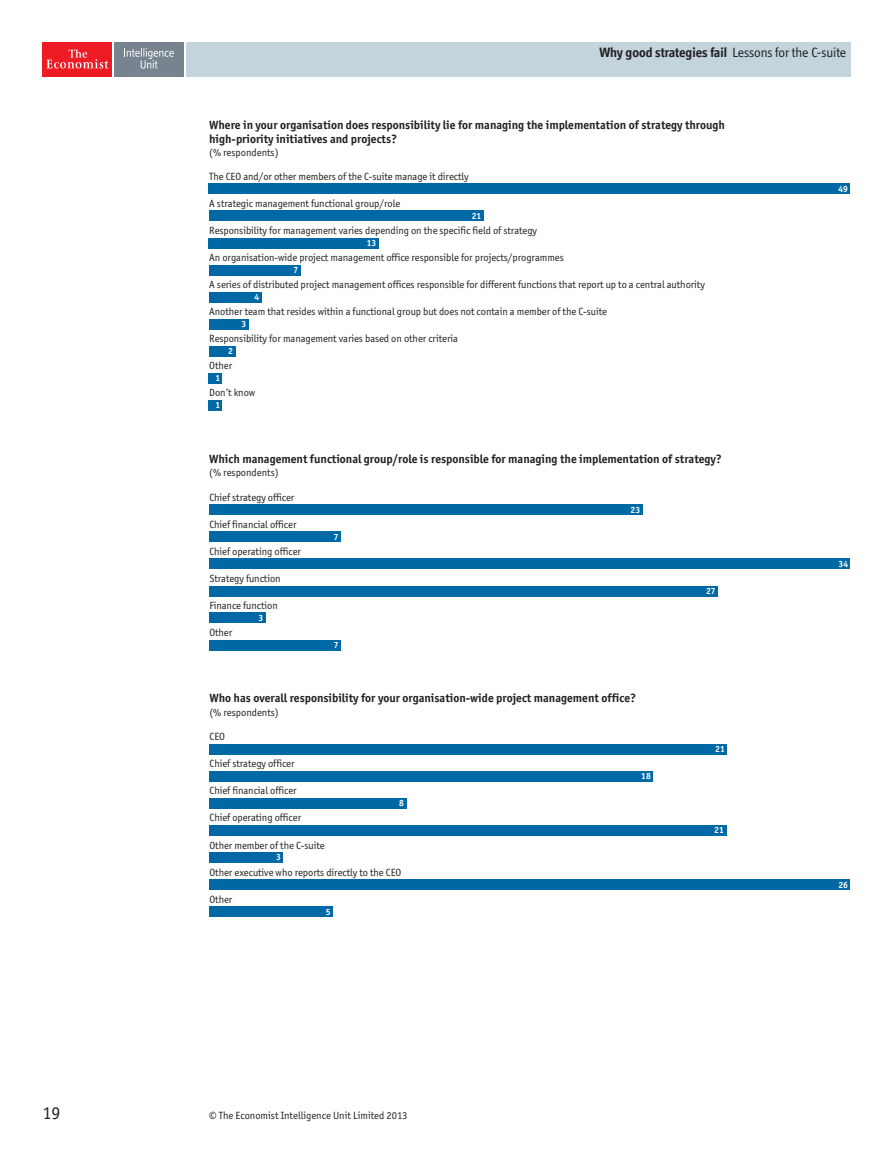
<style>
.page{position:relative;width:893px;height:1149px;background:#fff}
.page>*{position:absolute;margin:0;border:0;box-sizing:border-box;transform-origin:0 0}
.t1{font:18px "Officina San ITC";color:#231f20}
.t2{font:700 13.5px "Officina Display";color:#231f20}
.t3{font:700 12px/13.5px "Officina San ITC";color:#231f20}
.t4{font:10.5px "Officina San ITC";letter-spacing:-.005em;color:#231f20}
.t5{font:700 9px "Officina San ITC";color:#fff}
.s1{font-weight:400}
</style>
<div class="page">
<div style="left:43px;top:43px;width:69px;height:34px;background:#ed1c24"></div>
<svg style="left:46px;top:49px;width:62px;height:19px"></svg>
<div style="left:114px;top:43px;width:70px;height:34px;background:#77848f"></div>
<svg style="left:124px;top:48px;width:50px;height:21px"></svg>
<div style="left:186px;top:43px;width:664px;height:34px;background:#c3d4dd"></div>
<div style="left:209px;top:183px;width:641px;height:11px;background:#0068a5"></div>
<div style="left:209px;top:210px;width:275px;height:11px;background:#0068a5"></div>
<div style="left:209px;top:237px;width:170px;height:11px;background:#0068a5"></div>
<div style="left:209px;top:265px;width:91px;height:10px;background:#0068a5"></div>
<div style="left:209px;top:291px;width:52px;height:11px;background:#0068a5"></div>
<div style="left:209px;top:319px;width:39px;height:10px;background:#0068a5"></div>
<div style="left:209px;top:346px;width:26px;height:10px;background:#0068a5"></div>
<div style="left:209px;top:373px;width:13px;height:10px;background:#0068a5"></div>
<div style="left:209px;top:399px;width:13px;height:11px;background:#0068a5"></div>
<div style="left:209px;top:504px;width:433px;height:11px;background:#0068a5"></div>
<div style="left:209px;top:531px;width:132px;height:11px;background:#0068a5"></div>
<div style="left:209px;top:558px;width:641px;height:11px;background:#0068a5"></div>
<div style="left:209px;top:585px;width:509px;height:11px;background:#0068a5"></div>
<div style="left:209px;top:612px;width:57px;height:11px;background:#0068a5"></div>
<div style="left:209px;top:639px;width:132px;height:11px;background:#0068a5"></div>
<div style="left:209px;top:743px;width:518px;height:11px;background:#0068a5"></div>
<div style="left:209px;top:770px;width:444px;height:11px;background:#0068a5"></div>
<div style="left:209px;top:797px;width:197px;height:11px;background:#0068a5"></div>
<div style="left:209px;top:824px;width:518px;height:11px;background:#0068a5"></div>
<div style="left:209px;top:851px;width:74px;height:11px;background:#0068a5"></div>
<div style="left:209px;top:879px;width:641px;height:10px;background:#0068a5"></div>
<div style="left:209px;top:905px;width:123px;height:11px;background:#0068a5"></div>
<p class="t2" style="left:599px;top:46px;width:248px">Why good strategies fail <span class="s1">Lessons for the C-suite</span></p>
<p class="t3" style="left:209px;top:119px;width:517px">Where in your organisation does responsibility lie for managing the implementation of strategy through high-priority initiatives and projects?</p>
<p class="t4" style="left:209px;top:147px;width:71px">(% respondents)</p>
<p class="t4" style="left:209px;top:171px;width:261px">The CEO and/or other members of the C-suite manage it directly</p>
<p class="t4" style="left:209px;top:198px;width:192px">A strategic management functional group/role</p>
<p class="t4" style="left:209px;top:225px;width:329px">Responsibility for management varies depending on the specific field of strategy</p>
<p class="t4" style="left:209px;top:252px;width:356px">An organisation-wide project management office responsible for projects/programmes</p>
<p class="t4" style="left:209px;top:279px;width:497px">A series of distributed project management offices responsible for different functions that report up to a central authority</p>
<p class="t4" style="left:209px;top:306px;width:399px">Another team that resides within a functional group but does not contain a member of the C-suite</p>
<p class="t4" style="left:209px;top:333px;width:250px">Responsibility for management varies based on other criteria</p>
<p class="t4" style="left:209px;top:360px;width:24px">Other</p>
<p class="t4" style="left:209px;top:387px;width:48px">Don’t know</p>
<p class="t5" style="left:472px;top:212px;width:11px">21</p>
<p class="t5" style="left:367px;top:239px;width:11px">13</p>
<p class="t5" style="left:294px;top:266px;width:6px">7</p>
<p class="t5" style="left:255px;top:293px;width:6px">4</p>
<p class="t5" style="left:241px;top:320px;width:6px">3</p>
<p class="t5" style="left:228px;top:347px;width:6px">2</p>
<p class="t5" style="left:216px;top:374px;width:6px">1</p>
<p class="t5" style="left:216px;top:401px;width:6px">1</p>
<p class="t3" style="left:209px;top:452px;width:514px">Which management functional group/role is responsible for managing the implementation of strategy?</p>
<p class="t4" style="left:209px;top:467px;width:71px">(% respondents)</p>
<p class="t4" style="left:209px;top:492px;width:87px">Chief strategy officer</p>
<p class="t4" style="left:209px;top:519px;width:89px">Chief financial officer</p>
<p class="t4" style="left:209px;top:546px;width:93px">Chief operating officer</p>
<p class="t4" style="left:209px;top:573px;width:73px">Strategy function</p>
<p class="t4" style="left:209px;top:600px;width:70px">Finance function</p>
<p class="t4" style="left:209px;top:627px;width:24px">Other</p>
<p class="t5" style="left:258px;top:613px;width:6px">3</p>
<p class="t5" style="left:334px;top:532px;width:6px">7</p>
<p class="t5" style="left:334px;top:640px;width:6px">7</p>
<p class="t5" style="left:631px;top:505px;width:11px">23</p>
<p class="t3" style="left:209px;top:691px;width:428px">Who has overall responsibility for your organisation-wide project management office?</p>
<p class="t4" style="left:209px;top:706px;width:71px">(% respondents)</p>
<p class="t4" style="left:210px;top:731px;width:17px">CEO</p>
<p class="t4" style="left:210px;top:758px;width:87px">Chief strategy officer</p>
<p class="t4" style="left:210px;top:785px;width:89px">Chief financial officer</p>
<p class="t4" style="left:210px;top:812px;width:93px">Chief operating officer</p>
<p class="t4" style="left:210px;top:839px;width:117px">Other member of the C-suite</p>
<p class="t4" style="left:210px;top:866px;width:193px">Other executive who reports directly to the CEO</p>
<p class="t4" style="left:210px;top:893px;width:24px">Other</p>
<p class="t5" style="left:399px;top:798px;width:6px">8</p>
<p class="t5" style="left:276px;top:852px;width:6px">3</p>
<p class="t5" style="left:326px;top:906px;width:6px">5</p>
<p class="t5" style="left:641px;top:771px;width:11px">18</p>
<p class="t5" style="left:706px;top:586px;width:11px">27</p>
<p class="t5" style="left:715px;top:744px;width:11px">21</p>
<p class="t5" style="left:714px;top:825px;width:11px">21</p>
<h1 class="t1" style="left:43px;top:1103px;width:19px">19</h1>
<p class="t4" style="left:209px;top:1109px;width:200px">© The Economist Intelligence Unit Limited 2013</p>
<p class="t5" style="left:838px;top:185px;width:11px">49</p>
<p class="t5" style="left:839px;top:559px;width:11px">34</p>
<p class="t5" style="left:838px;top:879px;width:11px">26</p>
</div>
